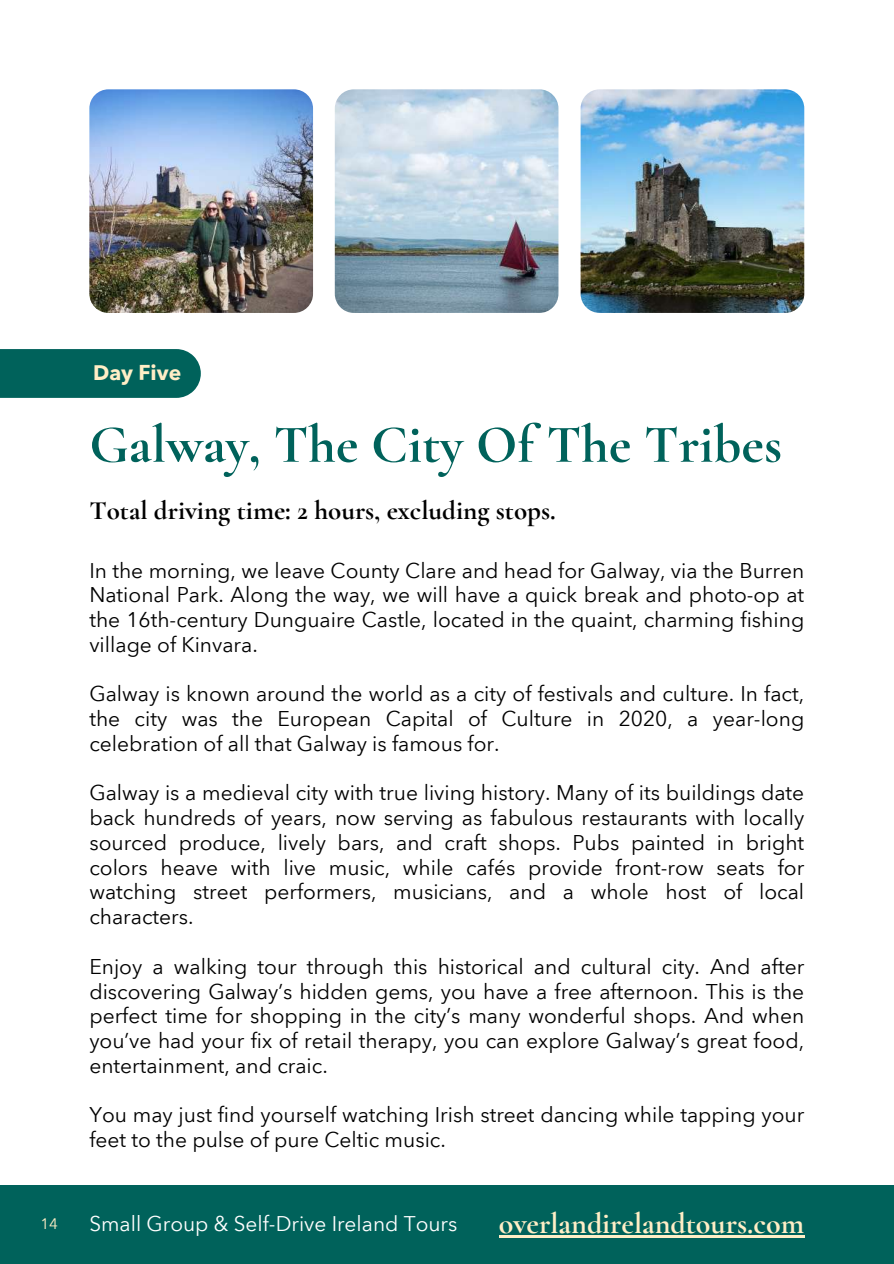
<style>
.page{position:relative;width:894px;height:1264px;background:#fff}
.page>*{position:absolute;margin:0;border:0;box-sizing:border-box;transform-origin:0 0}
.t1{font:700 54px "Cormorant Garamond";color:#00625b}
.t2{font:700 30px "Cormorant Garamond";color:#ffeec6}
.t3{font:700 27px "Cormorant Garamond";color:#000}
.t4{font:21px/24.8px "Avenir Next Arabic";color:#000;text-align:justify}
.t5{font:700 21px "Avenir Next Arabic";color:#ffeec6}
.t6{font:20.85px "Avenir Next Arabic";color:#fff}
.t7{font:15px "Avenir Next Arabic";color:#ffeec6}
</style>
<div class="page">
<div style="left:0;top:1184px;width:893px;height:79px;background:#00625b"></div>
<hr style="left:498px;top:1235px;width:306px;height:2px;background:#ffeec6">
<div style="left:0;top:349px;width:201px;height:49px;background:#00625b"></div>
<img style="left:89px;top:89px;width:224px;height:224px;border-radius:19px">
<img style="left:335px;top:89px;width:223px;height:224px;border-radius:19px">
<img style="left:580px;top:89px;width:224px;height:224px;border-radius:19px">
<p class="t5" style="left:93px;top:361px;width:89px">Day Five</p>
<h1 class="t1" style="left:89px;top:412px;width:694px">Galway, The City Of The Tribes</h1>
<p class="t3" style="left:89px;top:493px;width:468px">Total driving time: 2 hours, excluding stops.</p>
<p class="t4" style="left:89px;top:558px;width:716px">In the morning, we leave County Clare and head for Galway, via the Burren National Park. Along the way, we will have a quick break and photo-op at the 16th-century Dunguaire Castle, located in the quaint, charming fishing village of Kinvara.</p>
<p class="t4" style="left:89px;top:681px;width:716px">Galway is known around the world as a city of festivals and culture. In fact, the city was the European Capital of Culture in 2020, a year-long celebration of all that Galway is famous for.</p>
<p class="t4" style="left:89px;top:780px;width:716px">Galway is a medieval city with true living history. Many of its buildings date back hundreds of years, now serving as fabulous restaurants with locally sourced produce, lively bars, and craft shops. Pubs painted in bright colors heave with live music, while cafés provide front-row seats for watching street performers, musicians, and a whole host of local characters.</p>
<p class="t4" style="left:89px;top:954px;width:716px">Enjoy a walking tour through this historical and cultural city. And after discovering Galway’s hidden gems, you have a free afternoon. This is the perfect time for shopping in the city’s many wonderful shops. And when you’ve had your fix of retail therapy, you can explore Galway’s great food, entertainment, and craic.</p>
<p class="t4" style="left:89px;top:1102px;width:716px">You may just find yourself watching Irish street dancing while tapping your feet to the pulse of pure Celtic music.</p>
<p class="t7" style="left:40px;top:1214px;width:19px">14</p>
<p class="t6" style="left:89px;top:1211px;width:369px">Small Group &amp; Self-Drive Ireland Tours</p>
<h2 class="t2" style="left:498px;top:1205px;width:307px">overlandirelandtours.com</h2>
</div>
